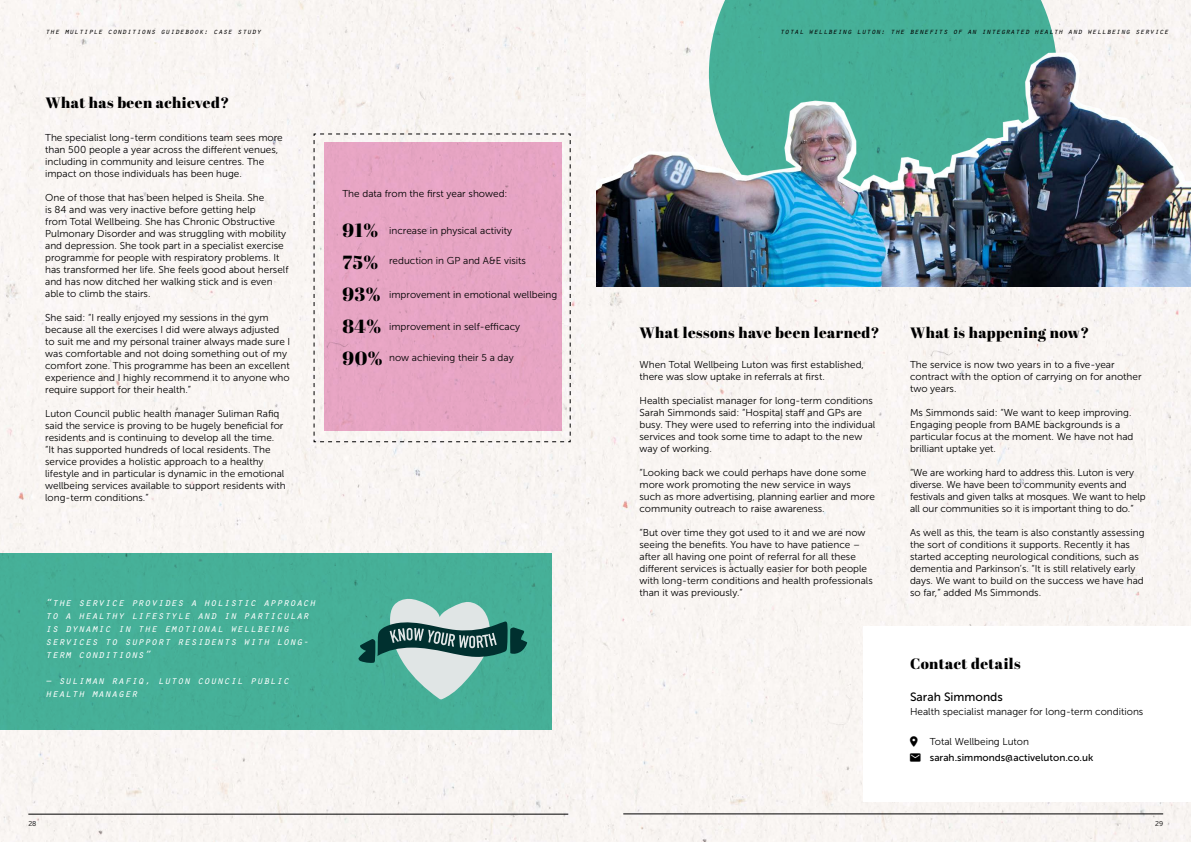
<style>
.page{position:relative;width:1191px;height:842px;background:#fff}
.page>*{position:absolute;margin:0;border:0;box-sizing:border-box;transform-origin:0 0}
.t1{font:19px/32px "Abril Fatface";letter-spacing:.03em;color:#000}
.t2{font:15px "Abril Fatface";letter-spacing:.03em;color:#000}
.t3{font:12px "Museo Sans 500";color:#000}
.t4{font:italic 11px/13px "Orator Std";color:#fff}
.t5{font:10px/12px "Museo Sans 300";color:#000}
.t6{font:10px "Museo Sans 500";color:#000}
.t7{font:italic 8px "Orator Std";color:#000}
.t8{font:7px "Museo Sans 300";color:#000}
</style>
<div class="page">
<div style="left:0;top:0;width:587px;height:842px;background:#f9f5f3"></div>
<svg style="left:313px;top:133px;width:258px;height:310px"></svg>
<div style="left:0;top:554px;width:551px;height:176px;background:#46af97"></div>
<div style="left:324px;top:143px;width:237px;height:288px;background:#e7a5c3"></div>
<svg style="left:358px;top:599px;width:169px;height:100px"></svg>
<div style="left:587px;top:0;width:604px;height:842px;background:#f9f5f2"></div>
<div style="left:864px;top:626px;width:327px;height:176px;background:#fff"></div>
<div style="left:709px;top:0;width:348px;height:46px;background:#46af98"></div>
<img style="left:596px;top:46px;width:595px;height:241px">
<hr style="left:623px;top:814px;width:540px;height:1px;background:#000">
<hr style="left:28px;top:814px;width:540px;height:1px;background:#000">
<p class="t7" style="left:45px;top:25px;width:218px">the multiple conditions guidebook: case study</p>
<p class="t7" style="left:780px;top:25px;width:390px">total wellbeing luton: the benefits of an integrated health and wellbeing service</p>
<h2 class="t2" style="left:46px;top:92px;width:185px">What has been achieved?</h2>
<p class="t5" style="left:45px;top:132px;width:239px">The specialist long-term conditions team sees more than 500 people a year across the different venues, including in community and leisure centres. The impact on those individuals has been huge.</p>
<p class="t5" style="left:45px;top:192px;width:245px">One of those that has been helped is Sheila. She<br>is 84 and was very inactive before getting help<br>from Total Wellbeing. She has Chronic Obstructive Pulmonary Disorder and was struggling with mobility and depression. She took part in a specialist exercise programme for people with respiratory problems. It has transformed her life. She feels good about herself and has now ditched her walking stick and is even able to climb the stairs.</p>
<p class="t5" style="left:45px;top:312px;width:247px">She said: “I really enjoyed my sessions in the gym because all the exercises I did were always adjusted to suit me and my personal trainer always made sure I was comfortable and not doing something out of my comfort zone. This programme has been an excellent experience and I highly recommend it to anyone who require support for their health.”</p>
<p class="t5" style="left:45px;top:408px;width:242px">Luton Council public health manager Suliman Rafiq said the service is proving to be hugely beneficial for residents and is continuing to develop all the time. “It has supported hundreds of local residents. The service provides a holistic approach to a healthy lifestyle and in particular is dynamic in the emotional wellbeing services available to support residents with long-term conditions.”</p>
<p class="t5" style="left:342px;top:187px;width:167px">The data from the first year showed:</p>
<h1 class="t1" style="left:342px;top:214px;width:42px">91%<br>75%<br>93%<br>84%<br>90%</h1>
<p class="t5" style="left:389px;top:224px;width:124px">increase in physical activity</p>
<p class="t5" style="left:389px;top:255px;width:138px">reduction in GP and A&amp;E visits</p>
<p class="t5" style="left:389px;top:288px;width:170px">improvement in emotional wellbeing</p>
<p class="t5" style="left:389px;top:320px;width:133px">improvement in self-efficacy</p>
<p class="t5" style="left:389px;top:352px;width:126px">now achieving their 5 a day</p>
<p class="t4" style="left:45px;top:595px;width:272px">“the service provides a holistic approach to a healthy lifestyle and in particular is dynamic in the emotional wellbeing services to support residents with long&shy;term conditions”</p>
<p class="t4" style="left:45px;top:673px;width:246px">– suliman rafiq, luton council public health manager</p>
<h2 class="t2" style="left:639px;top:322px;width:242px">What lessons have been learned?</h2>
<p class="t5" style="left:639px;top:358px;width:226px">When Total Wellbeing Luton was first established, there was slow uptake in referrals at first.</p>
<p class="t5" style="left:639px;top:394px;width:237px">Health specialist manager for long-term conditions Sarah Simmonds said: “Hospital staff and GPs are busy. They were used to referring into the individual services and took some time to adapt to the new way of working.</p>
<p class="t5" style="left:639px;top:466px;width:237px">“Looking back we could perhaps have done some more work promoting the new service in ways such as more advertising, planning earlier and more community outreach to raise awareness.</p>
<p class="t5" style="left:639px;top:526px;width:235px">“But over time they got used to it and we are now seeing the benefits. You have to have patience – after all having one point of referral for all these different services is actually easier for both people with long-term conditions and health professionals than it was previously.”</p>
<h2 class="t2" style="left:910px;top:322px;width:181px">What is happening now?</h2>
<p class="t5" style="left:910px;top:358px;width:233px">The service is now two years in to a five-year contract with the option of carrying on for another two years.</p>
<p class="t5" style="left:910px;top:406px;width:225px">Ms Simmonds said: “We want to keep improving.<br>Engaging people from BAME backgrounds is a particular focus at the moment. We have not had brilliant uptake yet.</p>
<p class="t5" style="left:910px;top:466px;width:237px">“We are working hard to address this. Luton is very diverse. We have been to community events and festivals and given talks at mosques. We want to help all our communities so it is important thing to do.”</p>
<p class="t5" style="left:910px;top:526px;width:236px">As well as this, the team is also constantly assessing the sort of conditions it supports. Recently it has started accepting neurological conditions, such as dementia and Parkinson’s. “It is still relatively early days. We want to build on the success we have had so far,” added Ms Simmonds.</p>
<h2 class="t2" style="left:910px;top:653px;width:112px">Contact details</h2>
<p class="t3" style="left:910px;top:690px;width:94px">Sarah Simmonds</p>
<p class="t5" style="left:910px;top:705px;width:235px">Health specialist manager for long-term conditions</p>
<p class="t5" style="left:930px;top:735px;width:101px">Total Wellbeing Luton</p>
<p class="t6" style="left:930px;top:752px;width:165px">sarah.simmonds@activeluton.co.uk</p>
<p class="t8" style="left:28px;top:820px;width:10px">28</p>
<p class="t8" style="left:1155px;top:819px;width:10px">29</p>
</div>
